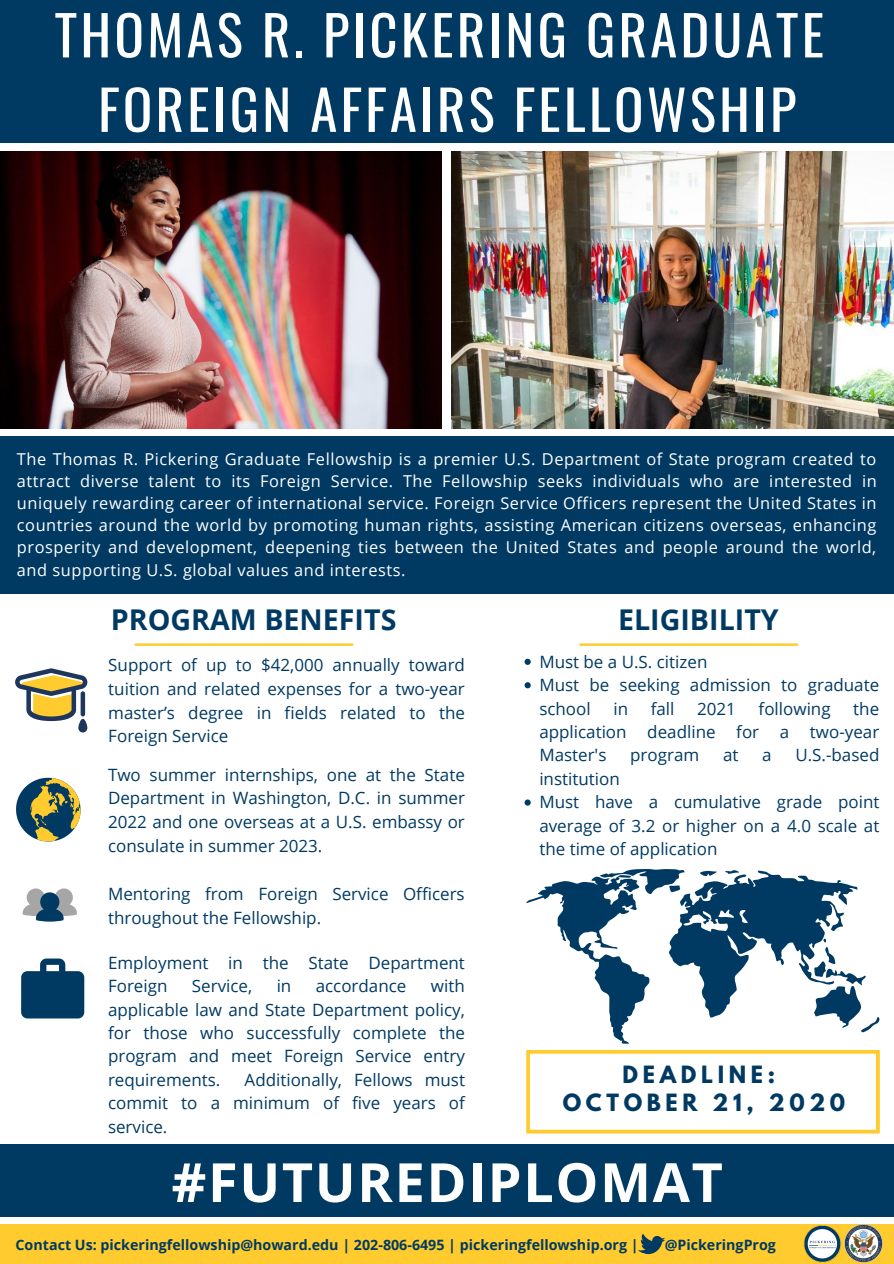
<style>
.page{position:relative;width:894px;height:1264px;background:#fff}
.page>*{position:absolute;margin:0;border:0;box-sizing:border-box;transform-origin:0 0}
.t1{font:54.75px/74.4px "Oswald";letter-spacing:.06em;color:#fff;text-align:center}
.t2{font:700 54px "Open Sans";letter-spacing:.03em;color:#fff}
.t3{font:700 28.65px "Open Sans";color:#003a63}
.t4{font:700 21.15px/28.7px "League Spartan";letter-spacing:.22em;color:#003a63;text-align:center}
.t5{font:16.95px/23.4px "Open Sans";color:#003a63;text-align:justify}
.t6{font:16.35px/22px "Open Sans";letter-spacing:.035em;color:#fff;text-align:justify}
.t7{font:700 14.25px "Open Sans";color:#003a63}
</style>
<div class="page">
<div style="left:0;top:436px;width:893px;height:157px;background:#003a63"></div>
<img style="left:0;top:151px;width:441px;height:277px">
<img style="left:452px;top:151px;width:441px;height:277px">
<div style="left:0;top:1224px;width:893px;height:39px;background:#ffcb2e"></div>
<div style="left:0;top:1144px;width:893px;height:73px;background:#003a63"></div>
<div style="left:0;top:0;width:893px;height:142px;background:#003a63"></div>
<svg style="left:135px;top:643px;width:218px;height:3px"></svg>
<svg style="left:23px;top:888px;width:54px;height:33px"></svg>
<svg style="left:15px;top:668px;width:72px;height:53px"></svg>
<hr style="left:81px;top:691px;width:4px;height:25px;background:#1e365c;border-radius:2px">
<svg style="left:78px;top:718px;width:9px;height:14px"></svg>
<svg style="left:21px;top:958px;width:64px;height:61px"></svg>
<svg style="left:16px;top:777px;width:65px;height:65px"></svg>
<svg style="left:579px;top:643px;width:218px;height:3px"></svg>
<svg style="left:526px;top:1050px;width:353px;height:83px"></svg>
<svg style="left:526px;top:869px;width:353px;height:174px"></svg>
<svg style="left:524px;top:658px;width:6px;height:7px"></svg>
<svg style="left:524px;top:682px;width:6px;height:6px"></svg>
<svg style="left:524px;top:799px;width:6px;height:6px"></svg>
<svg style="left:638px;top:1233px;width:27px;height:22px"></svg>
<img style="left:844px;top:1224px;width:38px;height:38px">
<img style="left:804px;top:1225px;width:37px;height:37px">
<h1 class="t1" style="left:55px;top:-5px;width:770px">THOMAS R. PICKERING GRADUATE<br>FOREIGN AFFAIRS FELLOWSHIP</h1>
<p class="t6" style="left:17px;top:447px;width:861px">The Thomas R. Pickering Graduate Fellowship is a premier U.S. Department of State program created to attract diverse talent to its Foreign Service. The Fellowship seeks individuals who are interested in uniquely rewarding career of international service. Foreign Service Officers represent the United States in countries around the world by promoting human rights, assisting American citizens overseas, enhancing prosperity and development, deepening ties between the United States and people around the world, and supporting U.S. global values and interests.</p>
<h3 class="t3" style="left:111px;top:599px;width:287px">PROGRAM BENEFITS</h3>
<h3 class="t3" style="left:618px;top:599px;width:162px">ELIGIBILITY</h3>
<p class="t5" style="left:108px;top:652px;width:358px">Support of up to $42,000 annually toward tuition and related expenses for a two-year master’s degree in fields related to the Foreign Service</p>
<p class="t5" style="left:108px;top:762px;width:358px">Two summer internships, one at the State Department in Washington, D.C. in summer 2022 and one overseas at a U.S. embassy or consulate in summer 2023.</p>
<p class="t5" style="left:108px;top:881px;width:358px">Mentoring from Foreign Service Officers throughout the Fellowship.</p>
<p class="t5" style="left:108px;top:950px;width:358px">Employment in the State Department<br>Foreign</p>
<p class="t5" style="left:108px;top:973px;width:358px;text-indent:323px">with applicable law and State Department policy, for those who successfully complete the program and meet Foreign Service entry requirements.</p>
<p class="t5" style="left:192px;top:973px;width:62px">Service,</p>
<p class="t5" style="left:276px;top:973px;width:16px">in</p>
<p class="t5" style="left:316px;top:973px;width:92px">accordance</p>
<p class="t5" style="left:108px;top:1067px;width:358px;text-indent:136px">Additionally, Fellows must commit to a minimum of five years of service.</p>
<p class="t5" style="left:539px;top:649px;width:341px;text-align:left">Must be a U.S. citizen<br>Must be seeking admission to graduate school</p>
<p class="t5" style="left:613px;top:696px;width:16px">in</p>
<p class="t5" style="left:650px;top:696px;width:25px">fall</p>
<p class="t5" style="left:697px;top:696px;width:40px">2021</p>
<p class="t5" style="left:758px;top:696px;width:73px">following</p>
<p class="t5" style="left:539px;top:696px;width:341px;text-indent:314px">the application deadline for a two-year Master's</p>
<p class="t5" style="left:630px;top:743px;width:70px">program</p>
<p class="t5" style="left:722px;top:743px;width:17px">at</p>
<p class="t5" style="left:762px;top:743px;width:11px">a</p>
<p class="t5" style="left:795px;top:743px;width:85px">U.S.-based</p>
<p class="t5" style="left:539px;top:766px;width:341px;text-align:left">institution<br>Must have a cumulative grade point average of 3.2 or higher on a 4.0 scale at the time of application</p>
<p class="t4" style="left:562px;top:1062px;width:284px">DEADLINE:<br>OCTOBER 21, 2020</p>
<h2 class="t2" style="left:171px;top:1144px;width:552px">#FUTUREDIPLOMAT</h2>
<p class="t7" style="left:16px;top:1234px;width:624px">Contact Us: pickeringfellowship@howard.edu | 202-806-6495 | pickeringfellowship.org |</p>
<p class="t7" style="left:664px;top:1234px;width:113px">@PickeringProg</p>
</div>
